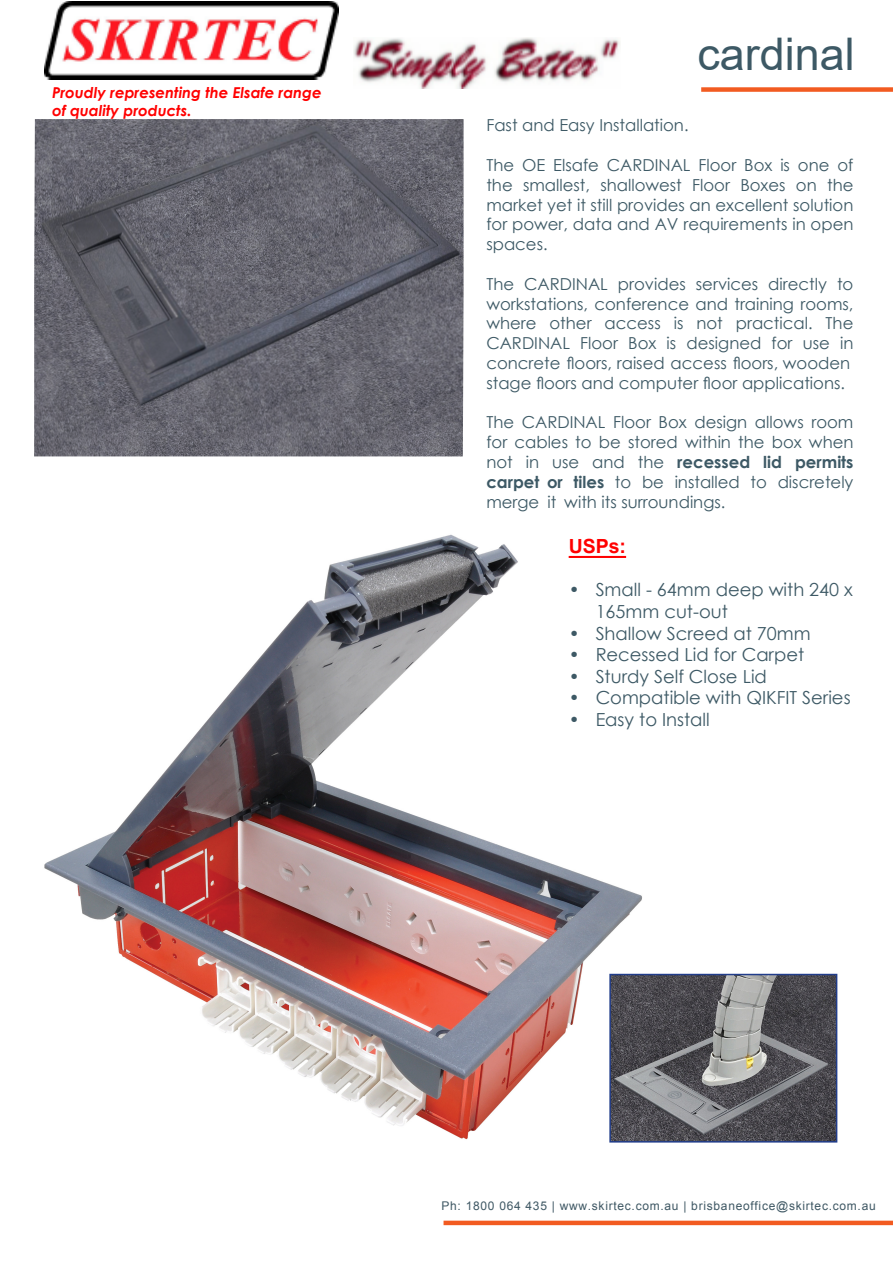
<style>
.page{position:relative;width:893px;height:1263px;background:#fff}
.page>*{position:absolute;margin:0;border:0;box-sizing:border-box;transform-origin:0 0}
.t1{font:45px "Arial";color:#3d5965}
.t2{font:700 19.5px "Arial";color:#f00}
.t3{font:18px/21.6px "Century Gothic";color:#3d5965}
.t4{font:16.5px/19.8px "Century Gothic";color:#3d5965;text-align:justify}
.t5{font:italic 700 15px/18px "Century Gothic";color:#f00}
.DATA_SHEET_CTA{font:12px "Arial";letter-spacing:.06em;color:#3f5864}
.s1{font-weight:700}
</style>
<div class="page">
<img style="left:44px;top:534px;width:794px;height:609px">
<img style="left:34px;top:119px;width:430px;height:337px">
<div style="left:701px;top:87px;width:192px;height:5px;background:#f25b21"></div>
<img style="left:612px;top:977px;width:222px;height:162px">
<div style="left:609px;top:974px;width:228px;height:168px;border:2px solid #213d8b"></div>
<hr style="left:444px;top:1221px;width:449px;height:4px;background:#f25b21">
<img style="left:44px;top:1px;width:294px;height:79px">
<img style="left:354px;top:37px;width:266px;height:51px">
<hr style="left:569px;top:556px;width:57px;height:2px;background:#f00">
<p class="t5" style="left:52px;top:83px;width:271px">Proudly representing the Elsafe range of quality products.</p>
<p class="t1" style="left:697px;top:23px;width:159px">cardinal</p>
<p class="t4" style="left:486px;top:115px;width:204px">Fast and Easy Installation.</p>
<p class="t4" style="left:486px;top:155px;width:369px">The OE Elsafe CARDINAL Floor Box is one of the smallest, shallowest Floor Boxes on the market yet it still provides an excellent solution for power, data and AV requirements in open spaces.</p>
<p class="t4" style="left:486px;top:274px;width:369px;text-align:left">The CARDINAL provides services directly to workstations, conference and training rooms, where other access is not practical. The CARDINAL Floor Box is designed for use in concrete floors, raised access floors, wooden stage floors and computer floor applications.</p>
<p class="t4" style="left:486px;top:412px;width:369px">The CARDINAL Floor Box design allows room for cables to be stored within the box when not in use and the <span class="s1">recessed lid permits carpet or tiles</span> to be installed to discretely merge it with its surroundings.</p>
<p class="t2" style="left:569px;top:532px;width:59px">USPs:</p>
<p class="t3" style="left:596px;top:579px;width:259px;text-indent:-27px">• Small - 64mm deep with 240 x<br>165mm cut-out</p>
<p class="t3" style="left:569px;top:622px;width:244px">• Shallow Screed at 70mm</p>
<p class="t3" style="left:569px;top:644px;width:237px">• Recessed Lid for Carpet</p>
<p class="t3" style="left:569px;top:665px;width:200px">• Sturdy Self Close Lid</p>
<p class="t3" style="left:569px;top:687px;width:283px">• Compatible with QIKFIT Series</p>
<p class="t3" style="left:569px;top:708px;width:143px">• Easy to Install</p>
<p class="DATA_SHEET_CTA" style="left:441px;top:1198px;width:436px">Ph: 1800 064 435 | www.skirtec.com.au | brisbaneoffice@skirtec.com.au</p>
</div>
